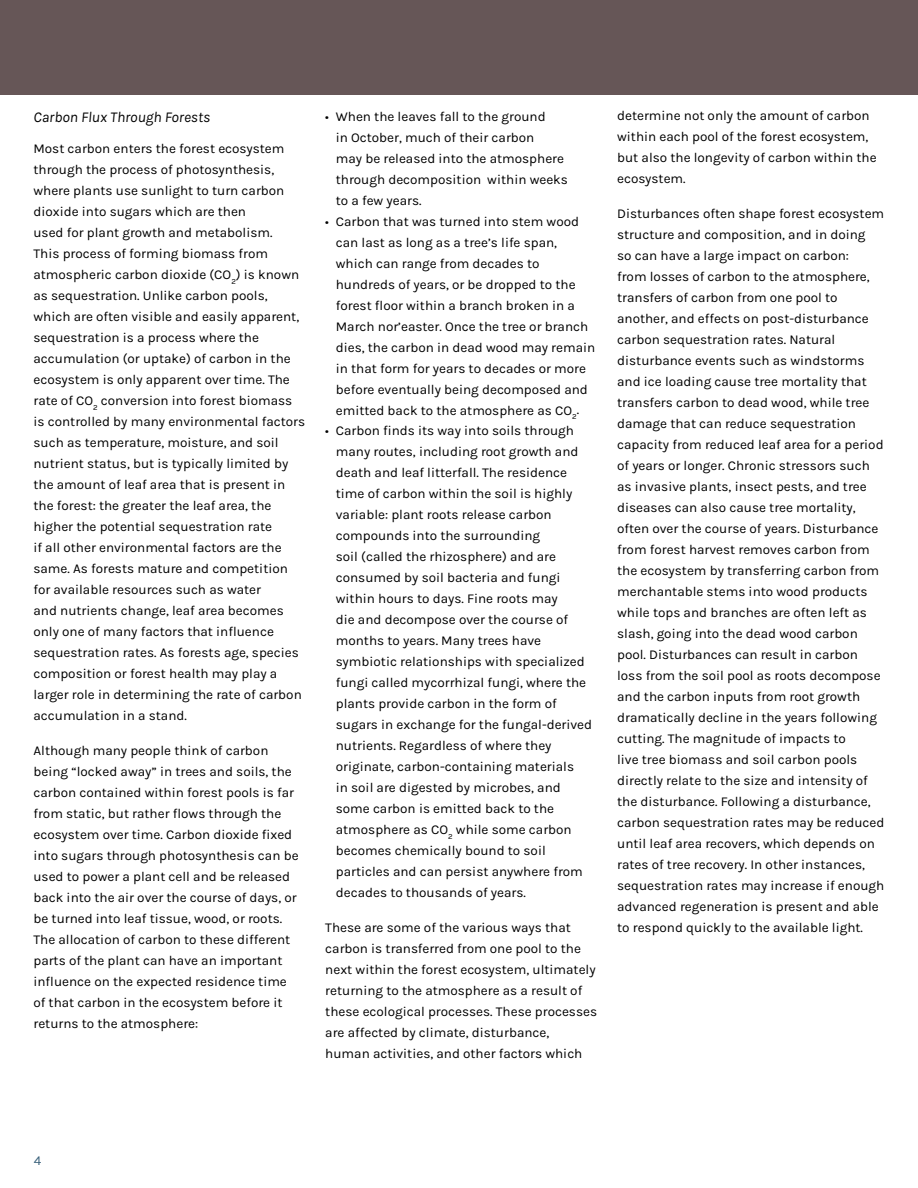
<style>
.page{position:relative;width:918px;height:1188px;background:#fff}
.page>*{position:absolute;margin:0;border:0;box-sizing:border-box;transform-origin:0 0}
.t1{font:italic 15px "Karla";color:#000}
.t2{font:13.5px/21px "Karla";color:#000}
.t3{font:13.5px "Karla";color:#39607a}
</style>
<div class="page">
<div style="left:0;top:0;width:918px;height:94px;background:#665657"></div>
<p class="t1" style="left:33px;top:107px;width:178px">Carbon Flux Through Forests</p>
<p class="t2" style="left:33px;top:138px;width:273px">Most carbon enters the forest ecosystem through the process of photosynthesis, where plants use sunlight to turn carbon dioxide into sugars which are then<br>used for plant growth and metabolism.<br>This process of forming biomass from atmospheric carbon dioxide (CO<sub>2</sub>) is known as sequestration. Unlike carbon pools, which are often visible and easily apparent, sequestration is a process where the accumulation (or uptake) of carbon in the ecosystem is only apparent over time. The rate of CO<sub>2</sub> conversion into forest biomass is controlled by many environmental factors such as temperature, moisture, and soil nutrient status, but is typically limited by the amount of leaf area that is present in the forest: the greater the leaf area, the higher the potential sequestration rate<br>if all other environmental factors are the same. As forests mature and competition for available resources such as water<br>and nutrients change, leaf area becomes only one of many factors that influence sequestration rates. As forests age, species composition or forest health may play a larger role in determining the rate of carbon accumulation in a stand.</p>
<p class="t2" style="left:33px;top:739px;width:267px">Although many people think of carbon being “locked away” in trees and soils, the carbon contained within forest pools is far from static, but rather flows through the ecosystem over time. Carbon dioxide fixed into sugars through photosynthesis can be used to power a plant cell and be released back into the air over the course of days, or be turned into leaf tissue, wood, or roots.<br>The allocation of carbon to these different parts of the plant can have an important influence on the expected residence time of that carbon in the ecosystem before it returns to the atmosphere:</p>
<p class="t2" style="left:336px;top:105px;width:234px;text-indent:-11px">• When the leaves fall to the ground<br>in October, much of their carbon<br>may be released into the atmosphere through decomposition within weeks to a few years.</p>
<p class="t2" style="left:336px;top:210px;width:261px;text-indent:-11px">• Carbon that was turned into stem wood can last as long as a tree’s life span, which can range from decades to hundreds of years, or be dropped to the forest floor within a branch broken in a March nor’easter. Once the tree or branch dies, the carbon in dead wood may remain in that form for years to decades or more before eventually being decomposed and emitted back to the atmosphere as CO<sub>2</sub>.</p>
<p class="t2" style="left:336px;top:420px;width:258px;text-indent:-11px">• Carbon finds its way into soils through many routes, including root growth and death and leaf litterfall. The residence time of carbon within the soil is highly variable: plant roots release carbon compounds into the surrounding<br>soil (called the rhizosphere) and are consumed by soil bacteria and fungi within hours to days. Fine roots may<br>die and decompose over the course of months to years. Many trees have symbiotic relationships with specialized fungi called mycorrhizal fungi, where the plants provide carbon in the form of sugars in exchange for the fungal-derived nutrients. Regardless of where they originate, carbon-containing materials<br>in soil are digested by microbes, and some carbon is emitted back to the atmosphere as CO<sub>2</sub> while some carbon becomes chemically bound to soil particles and can persist anywhere from decades to thousands of years.</p>
<p class="t2" style="left:325px;top:916px;width:273px">These are some of the various ways that carbon is transferred from one pool to the next within the forest ecosystem, ultimately returning to the atmosphere as a result of these ecological processes. These processes are affected by climate, disturbance, human activities, and other factors which</p>
<p class="t2" style="left:617px;top:105px;width:261px">determine not only the amount of carbon within each pool of the forest ecosystem, but also the longevity of carbon within the ecosystem.</p>
<p class="t2" style="left:617px;top:203px;width:269px">Disturbances often shape forest ecosystem structure and composition, and in doing<br>so can have a large impact on carbon:<br>from losses of carbon to the atmosphere, transfers of carbon from one pool to another, and effects on post-disturbance carbon sequestration rates. Natural disturbance events such as windstorms and ice loading cause tree mortality that transfers carbon to dead wood, while tree damage that can reduce sequestration capacity from reduced leaf area for a period of years or longer. Chronic stressors such as invasive plants, insect pests, and tree diseases can also cause tree mortality, often over the course of years. Disturbance from forest harvest removes carbon from the ecosystem by transferring carbon from merchantable stems into wood products while tops and branches are often left as slash, going into the dead wood carbon pool. Disturbances can result in carbon loss from the soil pool as roots decompose and the carbon inputs from root growth dramatically decline in the years following cutting. The magnitude of impacts to<br>live tree biomass and soil carbon pools directly relate to the size and intensity of the disturbance. Following a disturbance, carbon sequestration rates may be reduced until leaf area recovers, which depends on rates of tree recovery. In other instances, sequestration rates may increase if enough advanced regeneration is present and able to respond quickly to the available light.</p>
<p class="t3" style="left:34px;top:1152px;width:9px">4</p>
</div>
